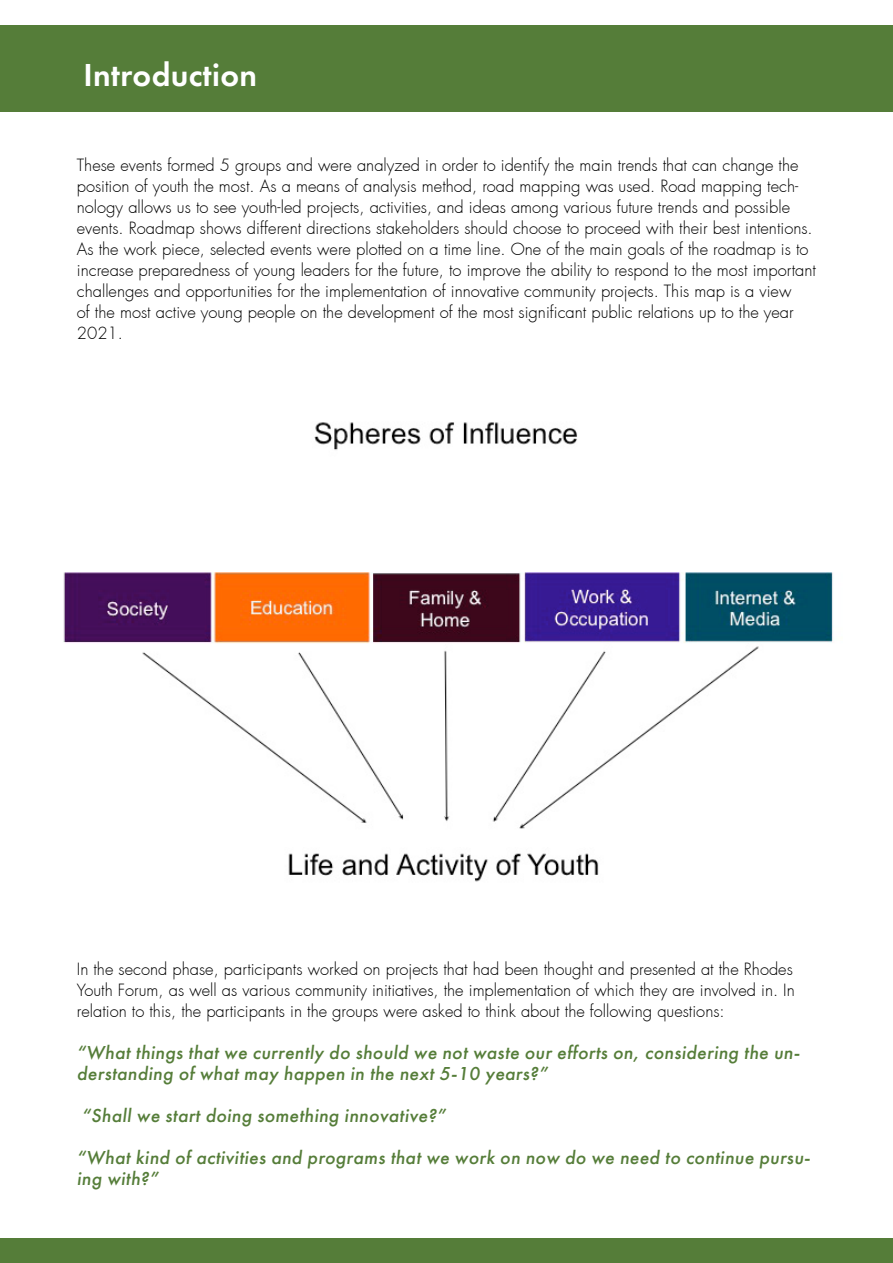
<style>
.page{position:relative;width:893px;height:1263px;background:#fff}
.page>*{position:absolute;margin:0;border:0;box-sizing:border-box;transform-origin:0 0}
.t1{font:33px "Futura Demi C";letter-spacing:.01em;color:#fff}
.t2{font:italic 19.5px/21px "Futura Medium C";letter-spacing:.02em;color:#557d39}
.t3{font:300 16.5px/21px "Futura";color:#000}
</style>
<div class="page">
<img style="left:63px;top:422px;width:770px;height:460px">
<div style="left:0;top:26px;width:893px;height:86px;background:#557d39"></div>
<div style="left:0;top:1238px;width:893px;height:25px;background:#557d39"></div>
<h1 class="t1" style="left:84px;top:55px;width:175px">Introduction</h1>
<p class="t3" style="left:77px;top:155px;width:740px">These events formed 5 groups and were analyzed in order to identify the main trends that can change the position of youth the most. As a means of analysis method, road mapping was used. Road mapping tech&shy;nology allows us to see youth-led projects, activities, and ideas among various future trends and possible events. Roadmap shows different directions stakeholders should choose to proceed with their best intentions.<br>As the work piece, selected events were plotted on a time line. One of the main goals of the roadmap is to increase preparedness of young leaders for the future, to improve the ability to respond to the most important challenges and opportunities for the implementation of innovative community projects. This map is a view<br>of the most active young people on the development of the most significant public relations up to the year 2021.</p>
<p class="t3" style="left:77px;top:959px;width:719px;text-align:justify">In the second phase, participants worked on projects that had been thought and presented at the Rhodes Youth Forum, as well as various community initiatives, the implementation of which they are involved in. In relation to this, the participants in the groups were asked to think about the following questions:</p>
<p class="t2" style="left:77px;top:1042px;width:724px">“What things that we currently do should we not waste our efforts on, considering the un&shy;derstanding of what may happen in the next 5-10 years?”</p>
<p class="t2" style="left:77px;top:1094px;width:735px;line-height:42px">“Shall we start doing something innovative?”<br>“What kind of activities and programs that we work on now do we need to continue pursu-</p>
<p class="t2" style="left:77px;top:1168px;width:84px">ing with?”</p>
</div>
